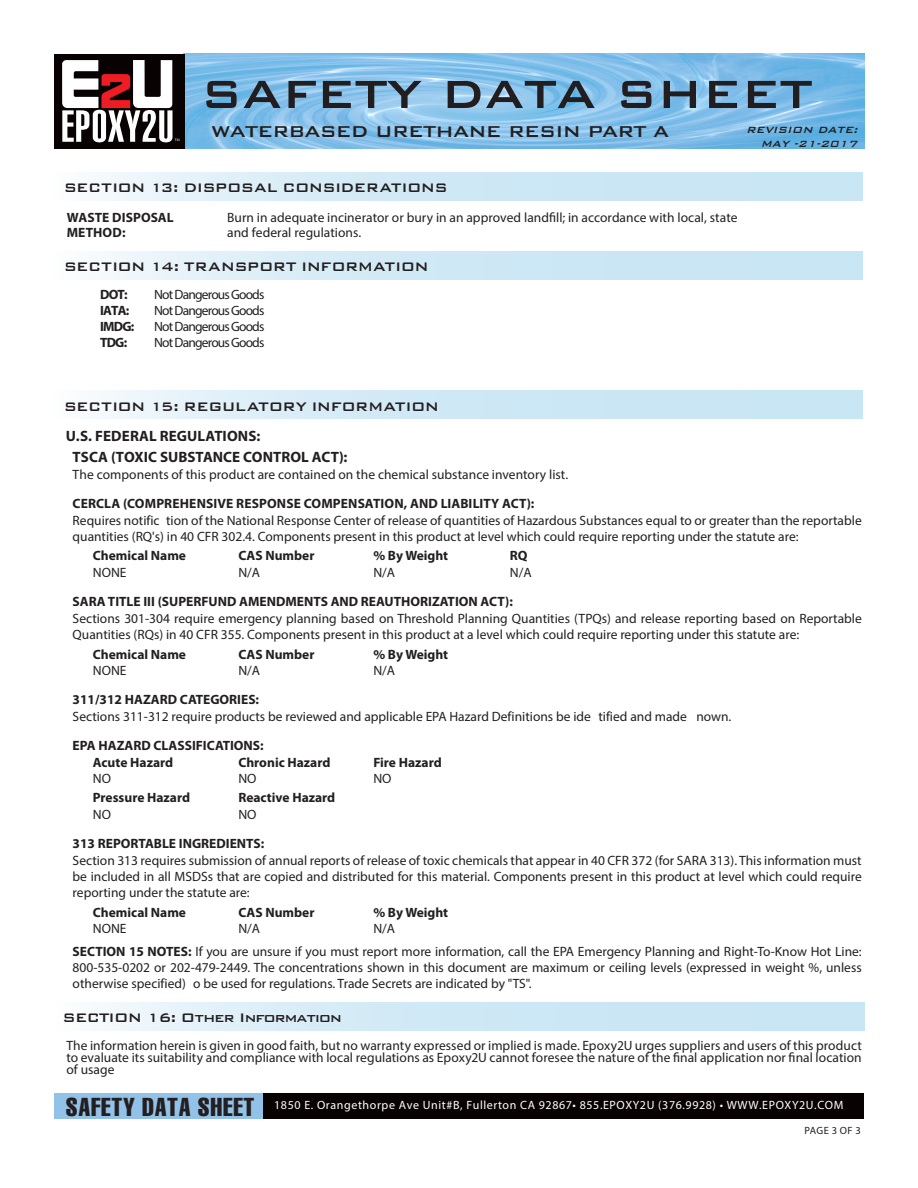
<style>
.page{position:relative;width:918px;height:1188px;background:#fff}
.page>*{position:absolute;margin:0;border:0;box-sizing:border-box;transform-origin:0 0}
.t1{font:500 52.5px "Bank Gothic BT";letter-spacing:-.015em;color:#221e1f}
.t2{font:extra-condensed 25.5px "Helvetica";letter-spacing:.03em;color:#231f20}
.t3{font:500 21px "Bank Gothic BT";letter-spacing:-.04em;color:#221e1f}
.t4{font:500 16.5px "Bank Gothic";letter-spacing:-.045em;color:#231f20}
.t5{font:500 16.5px "Bank Gothic BT";letter-spacing:-.05em;color:#231f20}
.t6{font:700 15px "Myriad Pro";color:#231f20}
.t7{font:13.5px/16.2px "Myriad Pro";color:#231f20;text-align:justify}
.t8{font:700 13.5px "Myriad Pro";color:#231f20}
.t9{font:13.5px "Myriad Pro";letter-spacing:-.06em;color:#221e1f}
.t10{font:700 13.5px "Myriad Pro";letter-spacing:-.06em;color:#221e1f}
.t11{font:12px "Myriad Pro";letter-spacing:.05em;color:#fff}
.t12{font:italic 500 12px/14.4px "Bank Gothic BT";color:#221e1f;text-align:right}
.t13{font:10.5px "Myriad Pro";letter-spacing:.03em;color:#231f20}
.s1{font-weight:700}
.s2{font-family:"Bank Gothic"}
</style>
<div class="page">
<img style="left:185px;top:54px;width:680px;height:94px">
<div style="left:54px;top:54px;width:131px;height:94px;background:#080302"></div>
<svg style="left:62px;top:60px;width:117px;height:82px"></svg>
<div style="left:264px;top:1093px;width:600px;height:26px;background:#080302"></div>
<div style="left:54px;top:1093px;width:209px;height:26px;background:#93c2e8"></div>
<div style="left:53px;top:173px;width:810px;height:28px;background:linear-gradient(to right,#ecf6fb,#bfe1f2)"></div>
<div style="left:53px;top:251px;width:810px;height:28px;background:linear-gradient(to right,#ecf6fb,#bfe1f2)"></div>
<div style="left:53px;top:391px;width:810px;height:28px;background:linear-gradient(to right,#ecf6fb,#bfe1f2)"></div>
<div style="left:55px;top:1002px;width:810px;height:28px;background:linear-gradient(to right,#ecf6fb,#bfe1f2)"></div>
<h1 class="t1" style="left:200px;top:66px;width:614px">SAFETY DATA SHEET</h1>
<h3 class="t3" style="left:211px;top:120px;width:460px">WATERBASED URETHANE RESIN PART A</h3>
<p class="t12" style="left:746px;top:122px;width:116px">REVISION DATE:<br>MAY -21-2017</p>
<p class="t4" style="left:64px;top:175px;width:386px">SECTION 13: DISPOSAL CONSIDERATIONS</p>
<p class="t8" style="left:67px;top:208px;width:109px">WASTE DISPOSAL</p>
<p class="t7" style="left:227px;top:209px;width:512px">Burn in adequate incinerator or bury in an approved landfill; in accordance with local, state</p>
<p class="t8" style="left:67px;top:223px;width:60px">METHOD:</p>
<p class="t7" style="left:227px;top:224px;width:136px">and federal regulations.</p>
<p class="t4" style="left:64px;top:254px;width:367px">SECTION 14: TRANSPORT INFORMATION</p>
<p class="t10" style="left:100px;top:285px;width:29px">DOT:</p>
<p class="t9" style="left:154px;top:286px;width:112px">Not Dangerous Goods</p>
<p class="t10" style="left:100px;top:302px;width:31px">IATA:</p>
<p class="t9" style="left:154px;top:302px;width:112px">Not Dangerous Goods</p>
<p class="t10" style="left:100px;top:318px;width:36px">IMDG:</p>
<p class="t9" style="left:154px;top:318px;width:112px">Not Dangerous Goods</p>
<p class="t10" style="left:100px;top:334px;width:29px">TDG:</p>
<p class="t9" style="left:154px;top:334px;width:112px">Not Dangerous Goods</p>
<p class="t4" style="left:64px;top:393px;width:377px">SECTION 15: REGULATORY INFORMATION</p>
<p class="t6" style="left:66px;top:426px;width:196px">U.S. FEDERAL REGULATIONS:</p>
<p class="t6" style="left:73px;top:448px;width:276px">TSCA (TOXIC SUBSTANCE CONTROL ACT):</p>
<p class="t7" style="left:73px;top:466px;width:497px">The components of this product are contained on the chemical substance inventory list.</p>
<p class="t8" style="left:73px;top:495px;width:463px">CERCLA (COMPREHENSIVE RESPONSE COMPENSATION, AND LIABILITY ACT):</p>
<p class="t7" style="left:73px;top:512px;width:791px">Requires notific tion of the National Response Center of release of quantities of Hazardous Substances equal to or greater than the reportable quantities (RQ's) in 40 CFR 302.4. Components present in this product at level which could require reporting under the statute are:</p>
<p class="t8" style="left:93px;top:547px;width:95px">Chemical Name</p>
<p class="t8" style="left:238px;top:547px;width:78px">CAS Number</p>
<p class="t8" style="left:373px;top:547px;width:76px">% By Weight</p>
<p class="t8" style="left:510px;top:547px;width:19px">RQ</p>
<p class="t7" style="left:93px;top:564px;width:35px">NONE</p>
<p class="t7" style="left:238px;top:564px;width:23px">N/A</p>
<p class="t7" style="left:373px;top:564px;width:23px">N/A</p>
<p class="t7" style="left:510px;top:564px;width:23px">N/A</p>
<p class="t8" style="left:73px;top:593px;width:442px">SARA TITLE III (SUPERFUND AMENDMENTS AND REAUTHORIZATION ACT):</p>
<p class="t7" style="left:73px;top:610px;width:791px">Sections 301-304 require emergency planning based on Threshold Planning Quantities (TPQs) and release reporting based on Reportable<br>Quantities (RQs) in 40 CFR 355. Components present in this product at a level which could require reporting under this statute are:</p>
<p class="t8" style="left:93px;top:645px;width:95px">Chemical Name</p>
<p class="t8" style="left:238px;top:645px;width:78px">CAS Number</p>
<p class="t8" style="left:373px;top:645px;width:76px">% By Weight</p>
<p class="t7" style="left:93px;top:662px;width:35px">NONE</p>
<p class="t7" style="left:238px;top:662px;width:23px">N/A</p>
<p class="t7" style="left:373px;top:662px;width:23px">N/A</p>
<p class="t8" style="left:73px;top:691px;width:188px">311/312 HAZARD CATEGORIES:</p>
<p class="t7" style="left:73px;top:708px;width:660px">Sections 311-312 require products be reviewed and applicable EPA Hazard Definitions be ide tified and made nown.</p>
<p class="t8" style="left:73px;top:737px;width:193px">EPA HAZARD CLASSIFICATIONS:</p>
<p class="t8" style="left:93px;top:753px;width:82px">Acute Hazard</p>
<p class="t8" style="left:238px;top:753px;width:94px">Chronic Hazard</p>
<p class="t8" style="left:373px;top:753px;width:70px">Fire Hazard</p>
<p class="t7" style="left:93px;top:770px;width:20px">NO</p>
<p class="t7" style="left:238px;top:770px;width:20px">NO</p>
<p class="t7" style="left:373px;top:770px;width:20px">NO</p>
<p class="t8" style="left:93px;top:789px;width:99px">Pressure Hazard</p>
<p class="t8" style="left:238px;top:789px;width:98px">Reactive Hazard</p>
<p class="t7" style="left:93px;top:806px;width:20px">NO</p>
<p class="t7" style="left:238px;top:806px;width:20px">NO</p>
<p class="t8" style="left:73px;top:835px;width:193px">313 REPORTABLE INGREDIENTS:</p>
<p class="t7" style="left:73px;top:852px;width:791px">Section 313 requires submission of annual reports of release of toxic chemicals that appear in 40 CFR 372 (for SARA 313). This information must be included in all MSDSs that are copied and distributed for this material. Components present in this product at level which could require reporting under the statute are:</p>
<p class="t8" style="left:93px;top:903px;width:95px">Chemical Name</p>
<p class="t8" style="left:238px;top:903px;width:78px">CAS Number</p>
<p class="t8" style="left:373px;top:903px;width:76px">% By Weight</p>
<p class="t7" style="left:93px;top:920px;width:35px">NONE</p>
<p class="t7" style="left:238px;top:920px;width:23px">N/A</p>
<p class="t7" style="left:373px;top:920px;width:23px">N/A</p>
<p class="t7" style="left:73px;top:943px;width:791px"><span class="s1">SECTION 15 NOTES:</span> If you are unsure if you must report more information, call the EPA Emergency Planning and Right-To-Know Hot Line:<br>800-535-0202 or 202-479-2449. The concentrations shown in this document are maximum or ceiling levels (expressed in weight %, unless otherwise specified) o be used for regulations. Trade Secrets are indicated by "TS".</p>
<p class="t5" style="left:63px;top:1009px;width:281px"><span class="s2">SECTION 16:</span> Other Information</p>
<p class="t7" style="left:66px;top:1040px;width:797px;line-height:12px">The information herein is given in good faith, but no warranty expressed or implied is made. Epoxy2U urges suppliers and users of this product to evaluate its suitability and compliance with local regulations as Epoxy2U cannot foresee the nature of the final application nor final location of usage</p>
<h2 class="t2" style="left:66px;top:1090px;width:190px">SAFETY DATA SHEET</h2>
<p class="t11" style="left:274px;top:1097px;width:571px">1850 E. Orangethorpe Ave Unit#B, Fullerton CA 92867• 855.EPOXY2U (376.9928) • WWW.EPOXY2U.COM</p>
<p class="t13" style="left:805px;top:1124px;width:58px">PAGE 3 OF 3</p>
</div>
